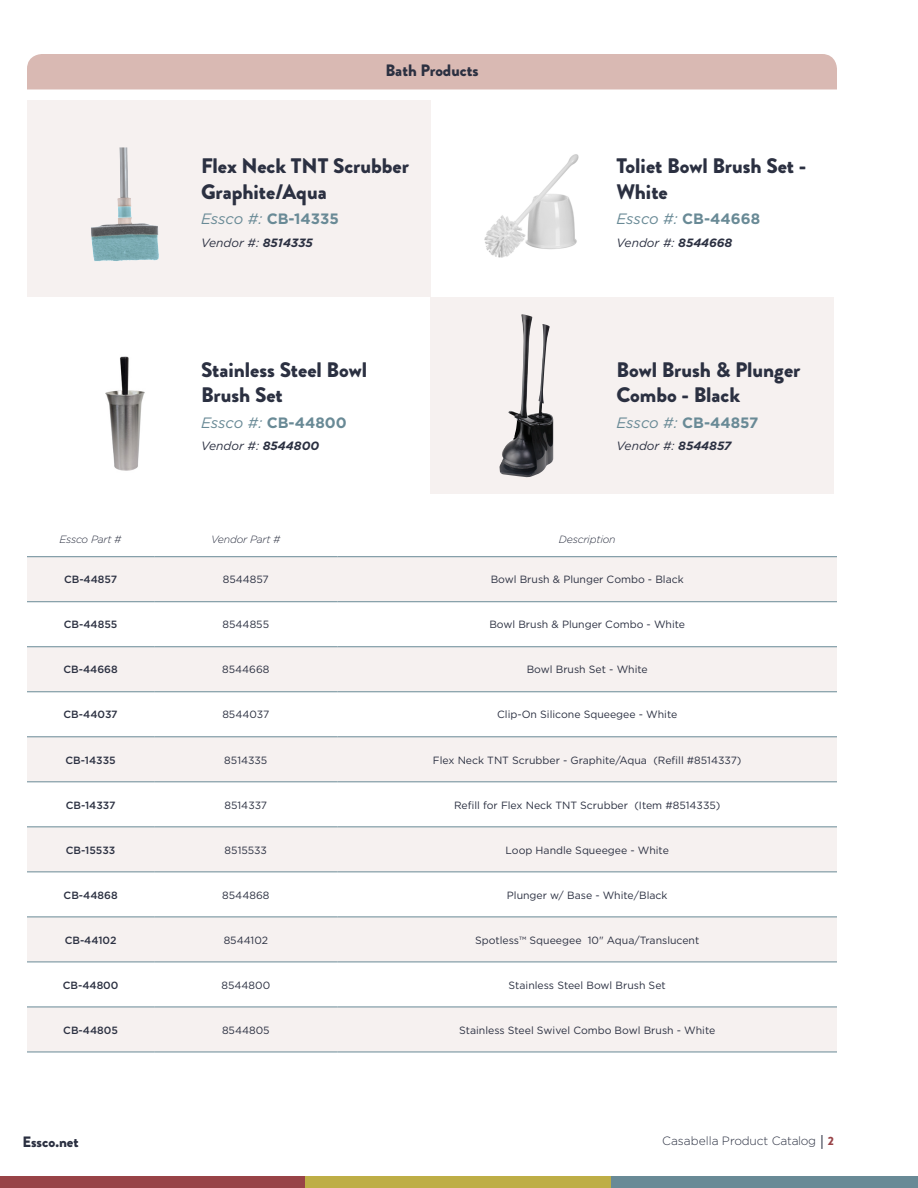
<style>
.page{position:relative;width:918px;height:1188px;background:#fff}
.page>*{position:absolute;margin:0;border:0;box-sizing:border-box;transform-origin:0 0}
.t1{font:900 21px/25.5px "Brandon Grotesque";color:#2b3041}
.t2{font:900 16.5px "Brandon Grotesque";color:#2b3041}
.t3{font:700 15px "Gotham";color:#698a96}
.t4{font:900 15px "Brandon Grotesque";color:#2b3041}
.t5{font:italic 12px "Gotham";color:#2b3041}
.t6{font:300 12px "Gotham";letter-spacing:-.01em;color:#2b3041}
.t7{font:10.5px "Gotham";color:#2b3041}
.t8{font:500 10.5px "Gotham";color:#2b3041}
.t9{font:italic 300 10.5px "Gotham";letter-spacing:-.02em;color:#2b3041}
.s1{font-weight:400;font-style:italic}
.s2{font-weight:700}
.s3{font-weight:400;font-size:15px}
.s4{font-family:"Brandon Grotesque";font-weight:900;color:#984347}
</style>
<div class="page">
<div style="left:0;top:1176px;width:305px;height:12px;background:#984347"></div>
<div style="left:305px;top:1176px;width:306px;height:12px;background:#beae46"></div>
<div style="left:611px;top:1176px;width:307px;height:12px;background:#698a96"></div>
<div style="left:430px;top:297px;width:404px;height:197px;background:#f6f1f0"></div>
<div style="left:27px;top:100px;width:403px;height:197px;background:#f6f1f0"></div>
<div style="left:27px;top:54px;width:810px;height:35px;background:#d9b9b3"></div>
<svg style="left:27px;top:557px;width:810px;height:495px;fill:#f6f1f0"></svg>
<hr style="left:27px;top:556px;width:127px;height:1px;background:#698a96">
<hr style="left:154px;top:556px;width:184px;height:1px;background:#698a96">
<hr style="left:338px;top:556px;width:499px;height:1px;background:#698a96">
<hr style="left:27px;top:601px;width:127px;height:1px;background:#698a96">
<hr style="left:154px;top:601px;width:184px;height:1px;background:#698a96">
<hr style="left:338px;top:601px;width:499px;height:1px;background:#698a96">
<hr style="left:27px;top:646px;width:127px;height:1px;background:#698a96">
<hr style="left:154px;top:646px;width:184px;height:1px;background:#698a96">
<hr style="left:338px;top:646px;width:499px;height:1px;background:#698a96">
<hr style="left:27px;top:691px;width:127px;height:1px;background:#698a96">
<hr style="left:154px;top:691px;width:184px;height:1px;background:#698a96">
<hr style="left:338px;top:691px;width:499px;height:1px;background:#698a96">
<hr style="left:27px;top:736px;width:127px;height:1px;background:#698a96">
<hr style="left:154px;top:736px;width:184px;height:1px;background:#698a96">
<hr style="left:338px;top:736px;width:499px;height:1px;background:#698a96">
<hr style="left:27px;top:781px;width:127px;height:1px;background:#698a96">
<hr style="left:154px;top:781px;width:184px;height:1px;background:#698a96">
<hr style="left:338px;top:781px;width:499px;height:1px;background:#698a96">
<hr style="left:27px;top:826px;width:127px;height:1px;background:#698a96">
<hr style="left:154px;top:826px;width:184px;height:1px;background:#698a96">
<hr style="left:338px;top:826px;width:499px;height:1px;background:#698a96">
<hr style="left:27px;top:871px;width:127px;height:1px;background:#698a96">
<hr style="left:154px;top:871px;width:184px;height:1px;background:#698a96">
<hr style="left:338px;top:871px;width:499px;height:1px;background:#698a96">
<hr style="left:27px;top:917px;width:127px;height:1px;background:#698a96">
<hr style="left:154px;top:917px;width:184px;height:1px;background:#698a96">
<hr style="left:338px;top:917px;width:499px;height:1px;background:#698a96">
<hr style="left:27px;top:962px;width:127px;height:1px;background:#698a96">
<hr style="left:154px;top:962px;width:184px;height:1px;background:#698a96">
<hr style="left:338px;top:962px;width:499px;height:1px;background:#698a96">
<hr style="left:27px;top:1007px;width:127px;height:1px;background:#698a96">
<hr style="left:154px;top:1007px;width:184px;height:1px;background:#698a96">
<hr style="left:338px;top:1007px;width:499px;height:1px;background:#698a96">
<hr style="left:27px;top:1052px;width:127px;height:1px;background:#698a96">
<hr style="left:154px;top:1052px;width:184px;height:1px;background:#698a96">
<hr style="left:338px;top:1052px;width:499px;height:1px;background:#698a96">
<img style="left:91px;top:147px;width:68px;height:114px">
<img style="left:484px;top:154px;width:95px;height:104px">
<img style="left:105px;top:356px;width:40px;height:115px">
<img style="left:500px;top:314px;width:53px;height:163px">
<p class="t2" style="left:385px;top:59px;width:95px">Bath Products</p>
<p class="t1" style="left:201px;top:153px;width:210px">Flex Neck TNT Scrubber<br>Graphite/Aqua</p>
<p class="t3" style="left:201px;top:209px;width:139px"><span class="s1">Essco #:</span> CB-14335</p>
<p class="t5" style="left:201px;top:235px;width:113px">Vendor #: <span class="s2">8514335</span></p>
<p class="t1" style="left:201px;top:357px;width:168px">Stainless Steel Bowl<br>Brush Set</p>
<p class="t3" style="left:201px;top:412px;width:147px"><span class="s1">Essco #:</span> CB-44800</p>
<p class="t5" style="left:201px;top:438px;width:120px">Vendor #: <span class="s2">8544800</span></p>
<p class="t1" style="left:616px;top:153px;width:191px">Toliet Bowl Brush Set -<br>White</p>
<p class="t3" style="left:616px;top:209px;width:145px"><span class="s1">Essco #:</span> CB-44668</p>
<p class="t5" style="left:616px;top:235px;width:118px">Vendor #: <span class="s2">8544668</span></p>
<p class="t1" style="left:616px;top:357px;width:186px">Bowl Brush &amp; Plunger<br>Combo - Black</p>
<p class="t3" style="left:616px;top:412px;width:144px"><span class="s1">Essco #:</span> CB-44857</p>
<p class="t5" style="left:616px;top:438px;width:116px">Vendor #: <span class="s2">8544857</span></p>
<p class="t9" style="left:60px;top:532px;width:64px">Essco Part #</p>
<p class="t9" style="left:211px;top:532px;width:71px">Vendor Part #</p>
<p class="t9" style="left:559px;top:532px;width:58px">Description</p>
<p class="t8" style="left:64px;top:573px;width:55px">CB-44857</p>
<p class="t7" style="left:223px;top:573px;width:48px">8544857</p>
<p class="t7" style="left:491px;top:573px;width:195px">Bowl Brush &amp; Plunger Combo - Black</p>
<p class="t8" style="left:64px;top:618px;width:55px">CB-44855</p>
<p class="t7" style="left:223px;top:618px;width:48px">8544855</p>
<p class="t7" style="left:489px;top:618px;width:197px">Bowl Brush &amp; Plunger Combo - White</p>
<p class="t8" style="left:63px;top:663px;width:56px">CB-44668</p>
<p class="t7" style="left:222px;top:663px;width:49px">8544668</p>
<p class="t7" style="left:527px;top:663px;width:123px">Bowl Brush Set - White</p>
<p class="t8" style="left:64px;top:708px;width:56px">CB-44037</p>
<p class="t7" style="left:222px;top:708px;width:48px">8544037</p>
<p class="t7" style="left:497px;top:708px;width:182px">Clip-On Silicone Squeegee - White</p>
<p class="t8" style="left:66px;top:753px;width:52px">CB-14335</p>
<p class="t7" style="left:224px;top:753px;width:45px">8514335</p>
<p class="t7" style="left:433px;top:753px;width:310px">Flex Neck TNT Scrubber - Graphite/Aqua (Refill #8514337)</p>
<p class="t8" style="left:66px;top:798px;width:51px">CB-14337</p>
<p class="t7" style="left:225px;top:798px;width:44px">8514337</p>
<p class="t7" style="left:454px;top:798px;width:268px">Refill for Flex Neck TNT Scrubber (Item #8514335)</p>
<p class="t8" style="left:66px;top:843px;width:51px">CB-15533</p>
<p class="t7" style="left:225px;top:843px;width:44px">8515533</p>
<p class="t7" style="left:506px;top:843px;width:165px">Loop Handle Squeegee - White</p>
<p class="t8" style="left:64px;top:888px;width:56px">CB-44868</p>
<p class="t7" style="left:222px;top:888px;width:49px">8544868</p>
<p class="t7" style="left:507px;top:888px;width:162px">Plunger w/ Base - White/Black</p>
<p class="t8" style="left:65px;top:933px;width:53px">CB-44102</p>
<p class="t7" style="left:224px;top:933px;width:46px">8544102</p>
<p class="t7" style="left:475px;top:933px;width:226px">Spotless™ Squeegee 10" Aqua/Translucent</p>
<p class="t8" style="left:63px;top:978px;width:57px">CB-44800</p>
<p class="t7" style="left:221px;top:978px;width:50px">8544800</p>
<p class="t7" style="left:509px;top:978px;width:159px">Stainless Steel Bowl Brush Set</p>
<p class="t8" style="left:63px;top:1023px;width:56px">CB-44805</p>
<p class="t7" style="left:222px;top:1023px;width:49px">8544805</p>
<p class="t7" style="left:459px;top:1023px;width:258px">Stainless Steel Swivel Combo Bowl Brush - White</p>
<p class="t4" style="left:22px;top:1131px;width:58px">Essco.net</p>
<p class="t6" style="left:662px;top:1133px;width:173px">Casabella Product Catalog <span class="s3">|</span> <span class="s4">2</span></p>
</div>
